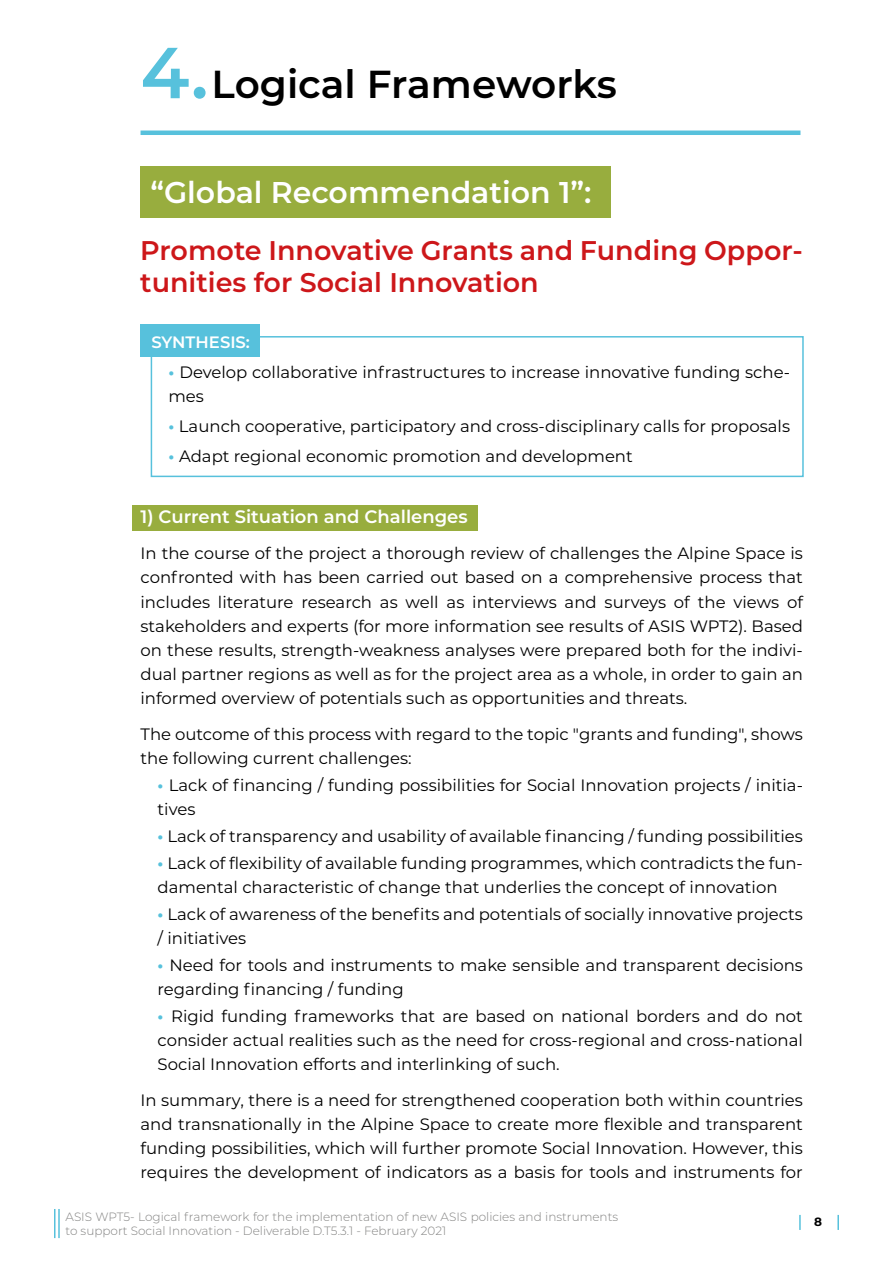
<style>
.page{position:relative;width:893px;height:1263px;background:#fff}
.page>*{position:absolute;margin:0;border:0;box-sizing:border-box;transform-origin:0 0}
.t1{font:600 39px "Montserrat";color:#000}
.t2{font:600 30px "Montserrat";color:#fff}
.t3{font:600 27px/32.4px "Montserrat";color:#cd171a}
.t4{font:600 18px "Montserrat";color:#fff}
.t5{font:16.5px/24px "Montserrat";color:#000}
.t6{font:600 16.5px "Montserrat";color:#fff}
.t7{font:300 12px/14.4px "Montserrat";color:#838382}
.t8{font:700 12px "Montserrat";color:#000}
.s1{font-size:72px;color:#57c1dc}
.s2{font-weight:700;color:#57c1dc}
</style>
<div class="page">
<hr style="left:58px;top:1209px;width:2px;height:29px;background:#57c1dc">
<svg style="left:837px;top:1215px;width:2px;height:15px"></svg>
<hr style="left:54px;top:1209px;width:2px;height:29px;background:#57c1dc">
<svg style="left:799px;top:1215px;width:2px;height:15px"></svg>
<div style="left:132px;top:505px;width:345px;height:26px;background:#98ad3e"></div>
<div style="left:140px;top:166px;width:471px;height:52px;background:#98ad3e"></div>
<div style="left:140px;top:325px;width:120px;height:32px;background:#57c1dc"></div>
<div style="left:151px;top:336px;width:653px;height:141px;border:2px solid #57c1dc"></div>
<hr style="left:141px;top:131px;width:659px;height:4px;background:#57c1dc">
<h1 class="t1" style="left:141px;top:57px;width:478px"><span class="s1">4.</span> Logical Frameworks</h1>
<h2 class="t2" style="left:150px;top:171px;width:443px">“Global Recommendation 1”:</h2>
<h3 class="t3" style="left:140px;top:233px;width:664px">Promote Innovative Grants and Funding Oppor&shy;tunities for Social Innovation</h3>
<p class="t6" style="left:151px;top:331px;width:100px">SYNTHESIS:</p>
<p class="t5" style="left:168px;top:360px;width:623px"><span class="s2">•</span> Develop collaborative infrastructures to increase innovative funding sche&shy;mes</p>
<p class="t5" style="left:168px;top:414px;width:623px"><span class="s2">•</span> Launch cooperative, participatory and cross-disciplinary calls for proposals</p>
<p class="t5" style="left:168px;top:444px;width:466px"><span class="s2">•</span> Adapt regional economic promotion and development</p>
<p class="t4" style="left:141px;top:504px;width:329px">1) Current Situation and Challenges</p>
<p class="t5" style="left:141px;top:541px;width:664px;text-align:justify">In the course of the project a thorough review of challenges the Alpine Space is confronted with has been carried out based on a comprehensive process that includes literature research as well as interviews and surveys of the views of stakeholders and experts (for more information see results of ASIS WPT2). Based on these results, strength-weakness analyses were prepared both for the indivi&shy;dual partner regions as well as for the project area as a whole, in order to gain an informed overview of potentials such as opportunities and threats.</p>
<p class="t5" style="left:141px;top:721px;width:664px">The outcome of this process with regard to the topic "grants and funding", shows the following current challenges:</p>
<p class="t5" style="left:158px;top:772px;width:647px"><span class="s2">•</span> Lack of financing / funding possibilities for Social Innovation projects / initia&shy;tives</p>
<p class="t5" style="left:158px;top:823px;width:647px"><span class="s2">•</span> Lack of transparency and usability of available financing / funding possibilities</p>
<p class="t5" style="left:158px;top:850px;width:647px"><span class="s2">•</span> Lack of flexibility of available funding programmes, which contradicts the fun&shy;damental characteristic of change that underlies the concept of innovation</p>
<p class="t5" style="left:158px;top:901px;width:647px"><span class="s2">•</span> Lack of awareness of the benefits and potentials of socially innovative projects / initiatives</p>
<p class="t5" style="left:158px;top:952px;width:647px"><span class="s2">•</span> Need for tools and instruments to make sensible and transparent decisions regarding financing / funding</p>
<p class="t5" style="left:158px;top:1003px;width:647px;text-align:justify"><span class="s2">•</span> Rigid funding frameworks that are based on national borders and do not consider actual realities such as the need for cross-regional and cross-national Social Innovation efforts and interlinking of such.</p>
<p class="t5" style="left:141px;top:1087px;width:664px;text-align:justify">In summary, there is a need for strengthened cooperation both within countries and transnationally in the Alpine Space to create more flexible and transparent funding possibilities, which will further promote Social Innovation. However, this requires the development of indicators as a basis for tools and instruments for</p>
<p class="t7" style="left:66px;top:1209px;width:554px">ASIS WPT5- Logical framework for the implementation of new ASIS policies and instruments to support Social Innovation - Deliverable D.T5.3.1 - February 2021</p>
<p class="t8" style="left:814px;top:1213px;width:9px">8</p>
</div>
